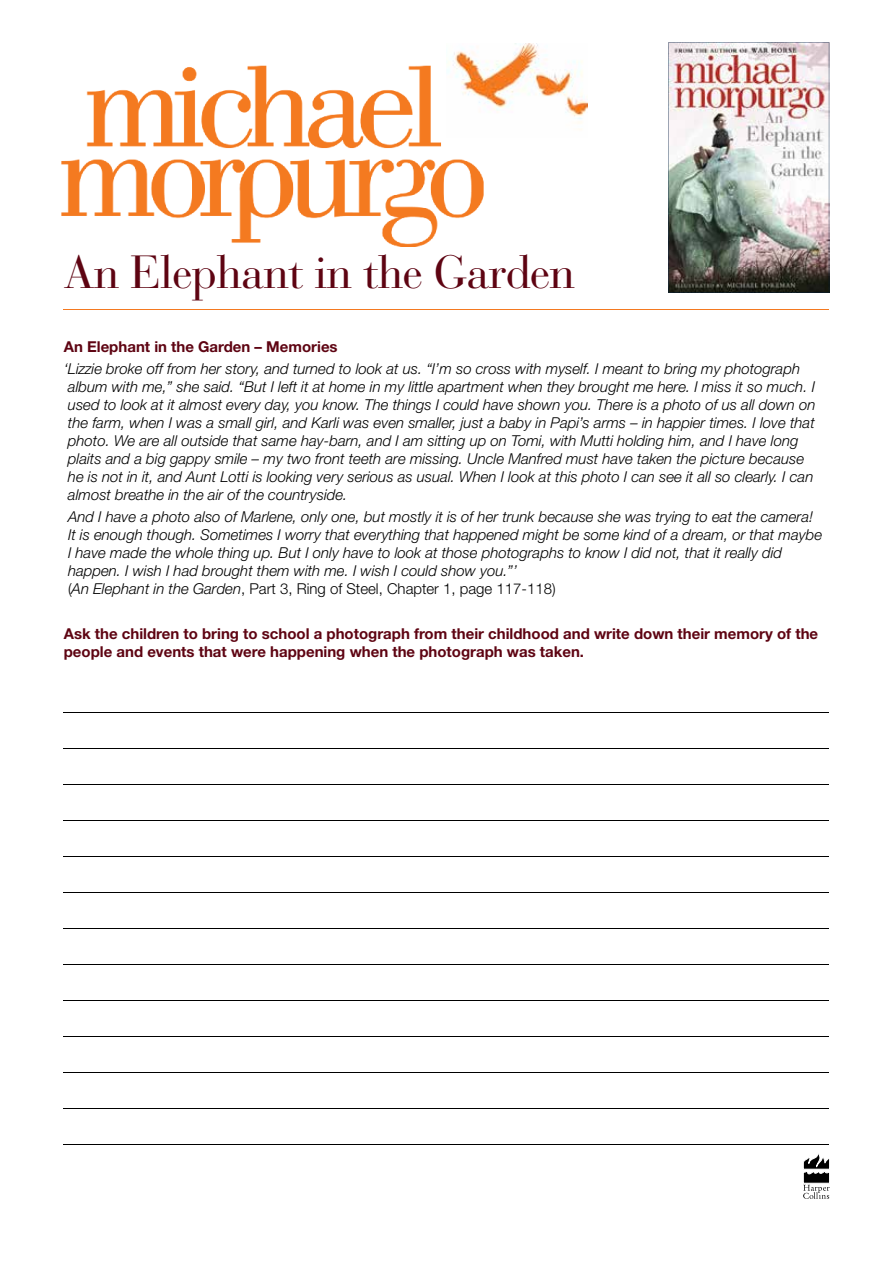
<style>
.page{position:relative;width:893px;height:1263px;background:#fff}
.page>*{position:absolute;margin:0;border:0;box-sizing:border-box;transform-origin:0 0}
.t1{font:46.2px "Bauer Bodoni";letter-spacing:-.02em;color:#5e0412}
.t2{font:italic 300 15px/18px "Helvetica Neue";color:#000}
.t3{font:700 15px/18px "Helvetica Neue";color:#5e0412}
.s1{font-style:normal}
</style>
<div class="page">
<hr style="left:64px;top:712px;width:765px;height:1px;background:#000">
<hr style="left:64px;top:748px;width:765px;height:1px;background:#000">
<hr style="left:64px;top:784px;width:765px;height:1px;background:#000">
<hr style="left:64px;top:820px;width:765px;height:1px;background:#000">
<hr style="left:64px;top:856px;width:765px;height:1px;background:#000">
<hr style="left:64px;top:892px;width:765px;height:1px;background:#000">
<hr style="left:64px;top:928px;width:765px;height:1px;background:#000">
<hr style="left:64px;top:964px;width:765px;height:1px;background:#000">
<hr style="left:64px;top:1000px;width:765px;height:1px;background:#000">
<hr style="left:64px;top:1036px;width:765px;height:1px;background:#000">
<hr style="left:64px;top:1072px;width:765px;height:1px;background:#000">
<hr style="left:64px;top:1108px;width:765px;height:1px;background:#000">
<hr style="left:64px;top:1144px;width:765px;height:1px;background:#000">
<svg style="left:803px;top:1153px;width:27px;height:46px"></svg>
<img style="left:61px;top:65px;width:423px;height:182px">
<img style="left:668px;top:42px;width:161px;height:251px">
<hr style="left:64px;top:310px;width:765px;height:1px;background:#f47920">
<img style="left:446px;top:44px;width:142px;height:93px">
<h1 class="t1" style="left:64px;top:244px;width:513px">An Elephant in the Garden</h1>
<p class="t3" style="left:64px;top:337px;width:275px">An Elephant in the Garden – Memories</p>
<p class="t2" style="left:64px;top:360px;width:753px">‘ Lizzie broke off from her story, and turned to look at us. “I’m so cross with myself. I meant to bring my photograph album with me,” she said. “But I left it at home in my little apartment when they brought me here. I miss it so much. I used to look at it almost every day, you know. The things I could have shown you. There is a photo of us all down on the farm, when I was a small girl, and Karli was even smaller, just a baby in Papi’s arms – in happier times. I love that photo. We are all outside that same hay-barn, and I am sitting up on Tomi, with Mutti holding him, and I have long plaits and a big gappy smile – my two front teeth are missing. Uncle Manfred must have taken the picture because he is not in it, and Aunt Lotti is looking very serious as usual. When I look at this photo I can see it all so clearly. I can almost breathe in the air of the countryside.</p>
<p class="t2" style="left:68px;top:508px;width:756px">And I have a photo also of Marlene, only one, but mostly it is of her trunk because she was trying to eat the camera!<br>It is enough though. Sometimes I worry that everything that happened might be some kind of a dream, or that maybe I have made the whole thing up. But I only have to look at those photographs to know I did not, that it really did happen. I wish I had brought them with me. I wish I could show you.”’<br><span class="s1">(</span>An Elephant in the Garden<span class="s1">, Part 3, Ring of Steel, Chapter 1, page 117-118)</span></p>
<p class="t3" style="left:64px;top:624px;width:756px">Ask the children to bring to school a photograph from their childhood and write down their memory of the people and events that were happening when the photograph was taken.</p>
</div>
